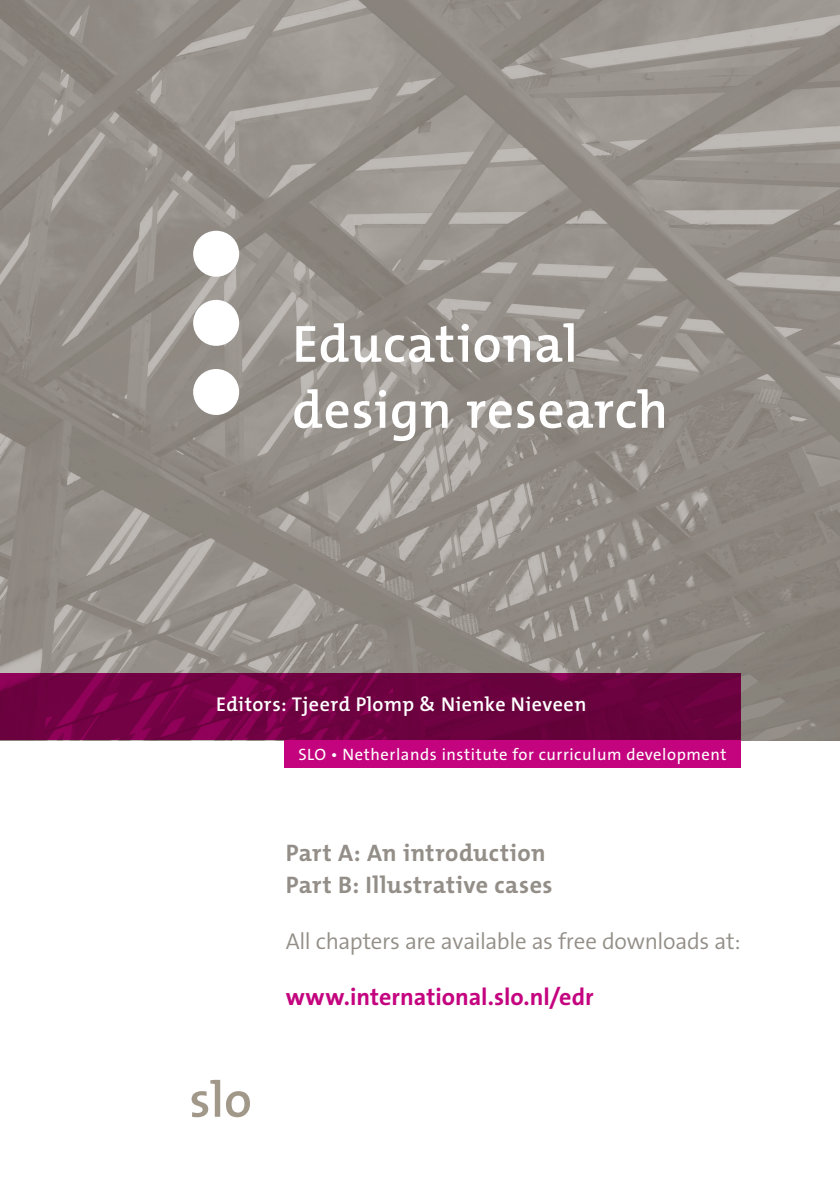
<style>
.page{position:relative;width:840px;height:1191px;background:#fff}
.page>*{position:absolute;margin:0;border:0;box-sizing:border-box;transform-origin:0 0}
.t1{font:600 52.8px "The Mix Os F";letter-spacing:.01em;color:#fff}
.t2{font:700 24px "The Mix Os F";letter-spacing:.02em;color:#938e87}
.t3{font:700 24px "The Sans Os F";color:#c4047f}
.t4{font:300 23px "The Sans Os F";letter-spacing:-.015em;color:#938e87}
.Auteur_voorblad{font:600 20px "The Mix Os F";letter-spacing:.02em;color:#fff}
.t5{font:16.4px "The Sans Os F";letter-spacing:.035em;color:#fff}
</style>
<div class="page">
<img style="left:0;top:0;width:839px;height:740px">
<svg style="left:0;top:673px;width:740px;height:67px;background:#700142"></svg>
<div style="left:284px;top:740px;width:456px;height:28px;background:#c4047f"></div>
<div style="left:193px;top:231px;width:46px;height:46px;background:#fff;border-radius:50%"></div>
<div style="left:193px;top:300px;width:46px;height:46px;background:#fff;border-radius:50%"></div>
<div style="left:193px;top:369px;width:46px;height:46px;background:#fff;border-radius:50%"></div>
<svg style="left:191px;top:1079px;width:59px;height:38px"></svg>
<p class="t1" style="left:292px;top:310px;width:287px">Educational</p>
<p class="t1" style="left:292px;top:376px;width:377px">design research</p>
<p class="Auteur_voorblad" style="left:216px;top:691px;width:371px">Editors: Tjeerd Plomp &amp; Nienke Nieveen</p>
<p class="t5" style="left:298px;top:743px;width:429px">SLO • Netherlands institute for curriculum development</p>
<p class="t2" style="left:285px;top:837px;width:261px">Part A: An introduction</p>
<p class="t2" style="left:285px;top:869px;width:268px">Part B: Illustrative cases</p>
<p class="t4" style="left:285px;top:926px;width:456px">All chapters are available as free downloads at:</p>
<p class="t3" style="left:285px;top:981px;width:309px">www.international.slo.nl/edr</p>
</div>
